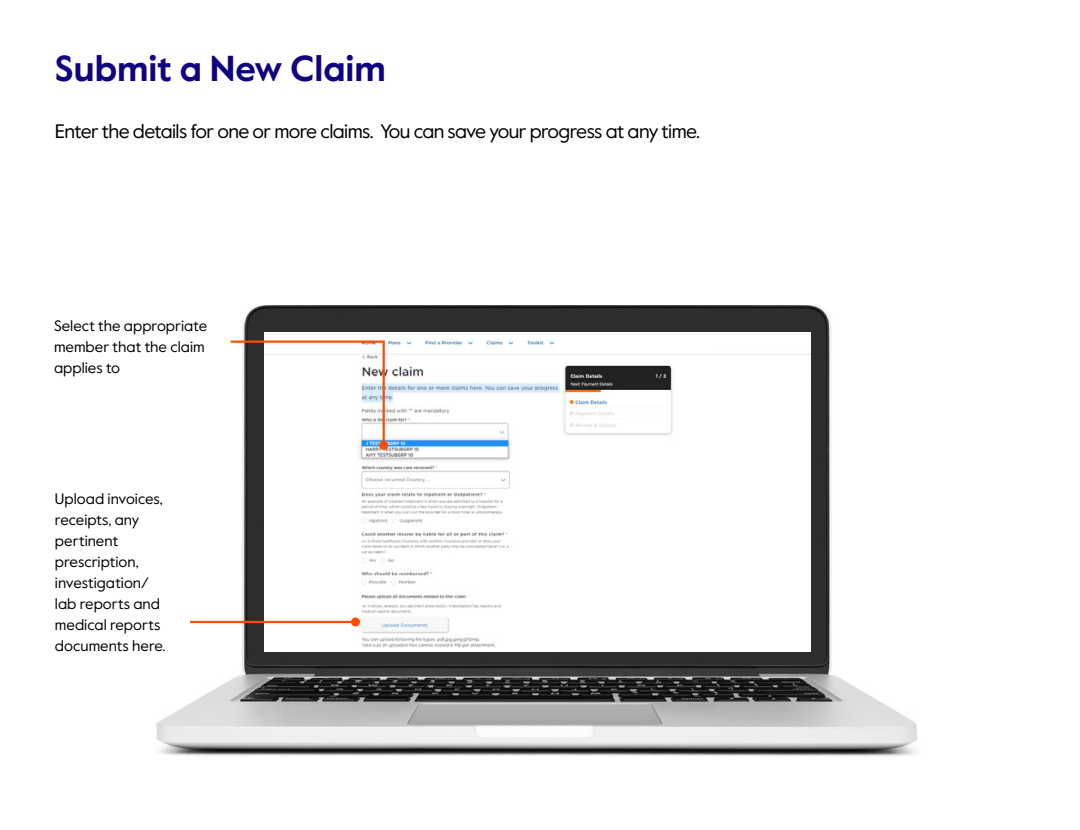
<style>
.page{position:relative;width:1080px;height:830px;background:#fff}
.page>*{position:absolute;margin:0;border:0;box-sizing:border-box;transform-origin:0 0}
.t1{font:700 36px "Value Sans Pro";color:#110081}
.t2{font:19.5px "Value Sans Pro";letter-spacing:-.03em;color:#000}
.t3{font:15px/21px "Value Sans Pro";color:#000}
</style>
<div class="page">
<img style="left:156px;top:305px;width:762px;height:451px">
<img style="left:265px;top:332px;width:545px;height:318px">
<svg style="left:228px;top:339px;width:158px;height:108px"></svg>
<div style="left:379px;top:440px;width:9px;height:9px;background:#ff4d00;border-radius:50%"></div>
<hr style="left:190px;top:620px;width:166px;height:2px;background:#ff4d00">
<div style="left:351px;top:617px;width:9px;height:9px;background:#ff4d00;border-radius:50%"></div>
<h1 class="t1" style="left:55px;top:47px;width:332px">Submit a New Claim</h1>
<h2 class="t2" style="left:55px;top:119px;width:647px">Enter the details for one or more claims. You can save your progress at any time.</h2>
<p class="t3" style="left:54px;top:315px;width:155px">Select the appropriate member that the claim applies to</p>
<p class="t3" style="left:55px;top:488px;width:112px">Upload invoices, receipts, any pertinent prescription, investigation/ lab reports and medical reports documents here.</p>
</div>
